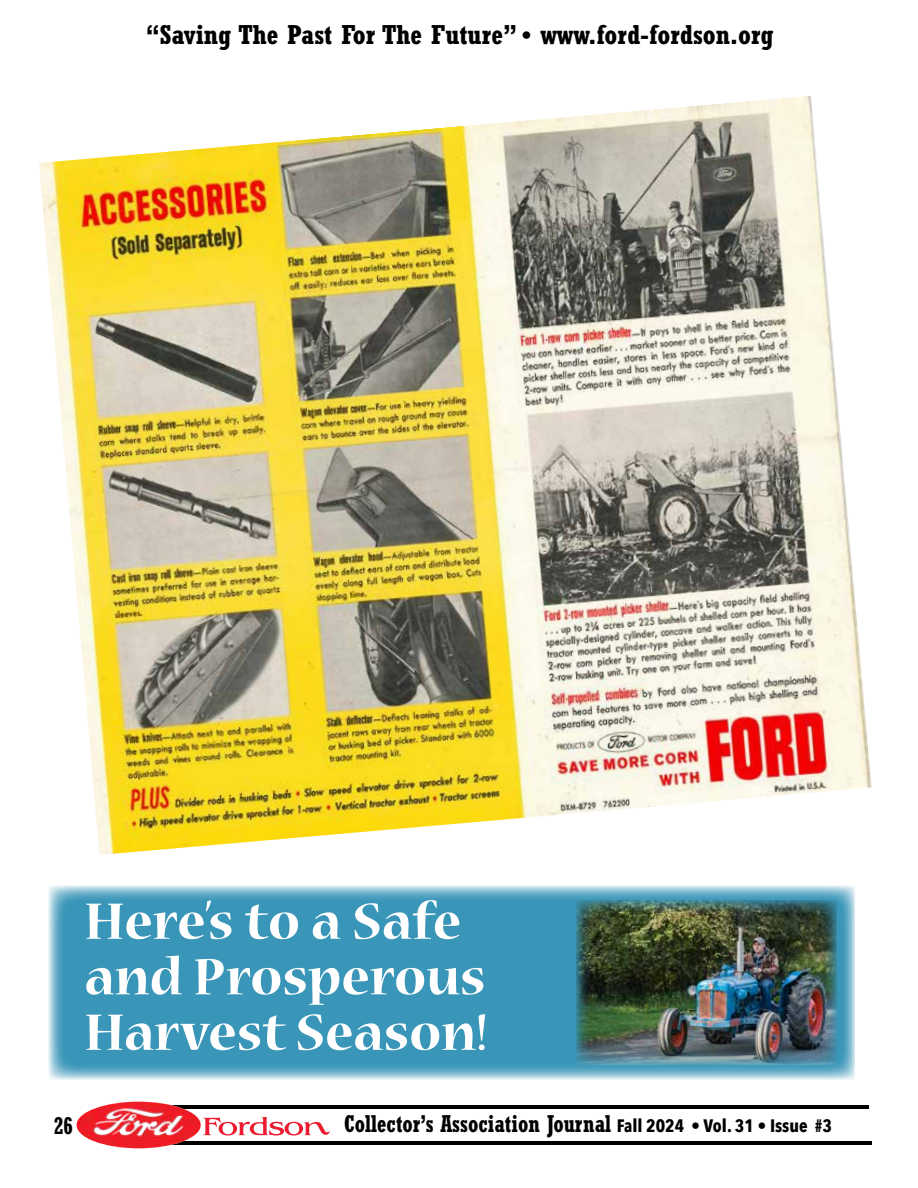
<style>
.page{position:relative;width:918px;height:1188px;background:#fff}
.page>*{position:absolute;margin:0;border:0;box-sizing:border-box;transform-origin:0 0}
.t1{font:700 57px/55.5px "Nueva Std";color:#fff}
.t2{font:700 condensed 27px "Rockwell Std";color:#000}
.t3{font:700 condensed 24px "Rockwell Std";color:#000;scale:.9 1}
.t4{font:700 condensed 24px "Rockwell Std";color:#000;scale:.92 1}
.s1{font-family:"Avenir Next Condensed";font-stretch:normal;font-size:18px}
</style>
<div class="page">
<hr style="left:115px;top:1141px;width:756px;height:4px;background:#000">
<hr style="left:144px;top:1105px;width:724px;height:4px;background:#000">
<img style="left:76px;top:1102px;width:125px;height:46px">
<svg style="left:203px;top:1117px;width:127px;height:19px"></svg>
<svg style="left:49px;top:886px;width:806px;height:194px;fill:#3a96b8"></svg>
<img style="left:576px;top:900px;width:261px;height:166px">
<img style="left:39px;top:96px;width:832px;height:759px">
<p class="t2" style="left:146px;top:19px;width:629px">“Saving The Past For The Future” • www.ford-fordson.org</p>
<h1 class="t1" style="left:85px;top:896px;width:404px">Here’s to a Safe and Prosperous<br>Harvest Season!</h1>
<p class="t4" style="left:54px;top:1112px;width:22px">26</p>
<p class="t3" style="left:344px;top:1109px;width:544px">Collector’s Association Journal <span class="s1">Fall 2024 • Vol. 31 • Issue #3</span></p>
</div>
